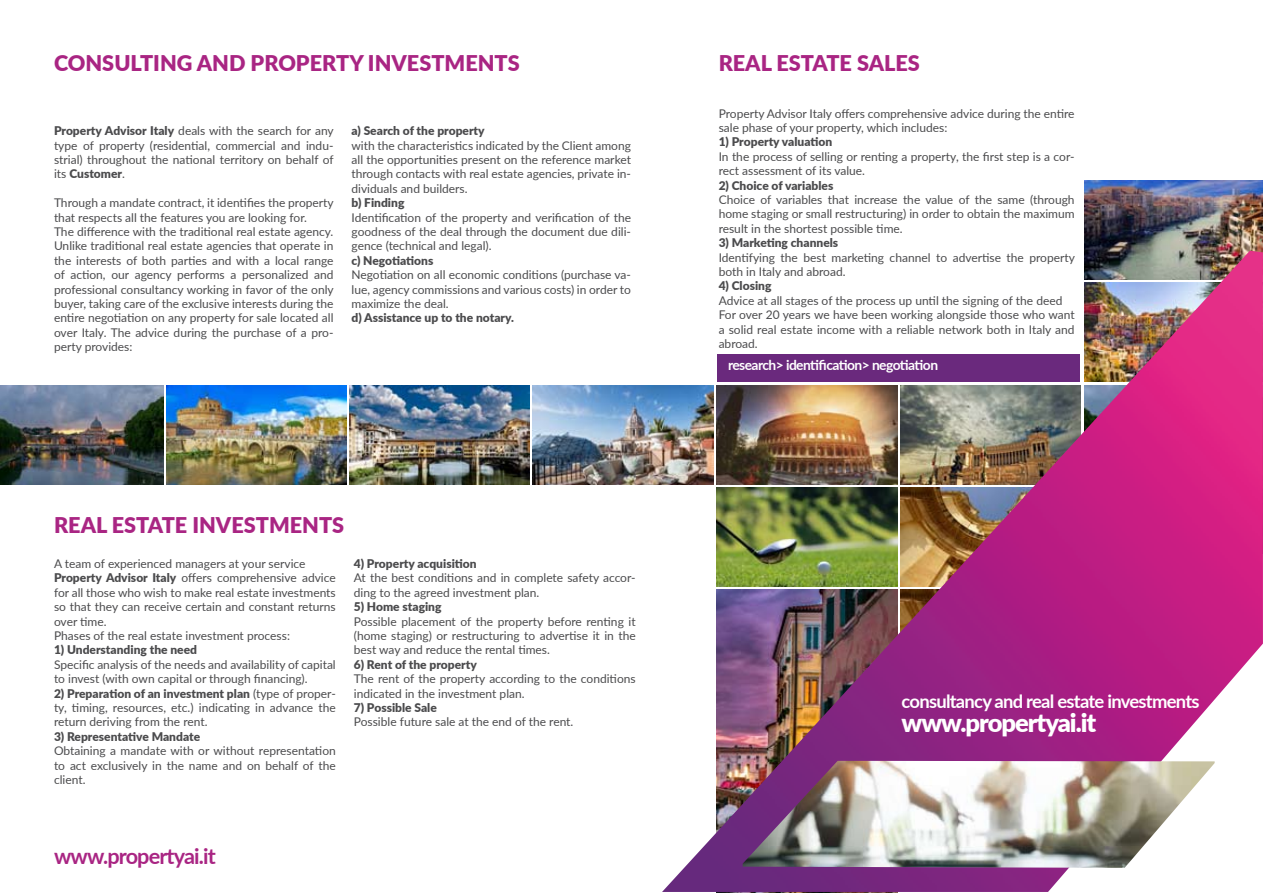
<style>
.page{position:relative;width:1263px;height:893px;background:#fff}
.page>*{position:absolute;margin:0;border:0;box-sizing:border-box;transform-origin:0 0}
.t1{font:900 25.5px "Lato";letter-spacing:-.04em;color:#fff}
.t2{font:900 21.6px "Lato";color:#a92583}
.t3{font:700 21.6px "Lato";letter-spacing:-.04em;color:#a92583}
.t4{font:700 18.45px "Lato";letter-spacing:-.04em;color:#fff}
.t5{font:700 13.8px "Lato";letter-spacing:-.04em;color:#fff}
.t6{font:12px/14.4px "Lato";color:#4b4b4d}
.t7{font:900 12px "Lato";color:#4b4b4d}
.s1{font-weight:900}
</style>
<div class="page">
<img style="left:1085px;top:180px;width:178px;height:71px">
<img style="left:533px;top:386px;width:129px;height:99px">
<img style="left:349px;top:386px;width:181px;height:99px">
<img style="left:166px;top:386px;width:181px;height:99px">
<img style="left:0;top:386px;width:164px;height:99px">
<img style="left:662px;top:251px;width:601px;height:641px">
<img style="left:743px;top:761px;width:472px;height:107px">
<h2 class="t2" style="left:54px;top:46px;width:439px">CONSULTING an d property investments</h2>
<p class="t6" style="left:54px;top:123px;width:281px;text-align:justify"><span class="s1">Property Advisor Italy</span> deals with the search for any type of property (residential, commercial and indu&shy;strial) throughout the national territory on behalf of its <span class="s1">Customer</span>.</p>
<p class="t6" style="left:54px;top:195px;width:281px">Through a mandate contract, it identifies the property that respects all the features you are looking for.<br>The difference with the traditional real estate agency.<br>Unlike traditional real estate agencies that operate in the interests of both parties and with a local range of action, our agency performs a personalized and professional consultancy working in favor of the only buyer, taking care of the exclusive interests during the entire negotiation on any property for sale located all over Italy. The advice during the purchase of a pro&shy;perty provides:</p>
<p class="t7" style="left:351px;top:122px;width:135px">a) Search of the property</p>
<p class="t6" style="left:351px;top:137px;width:281px;text-align:justify">with the characteristics indicated by the Client among all the opportunities present on the reference market through contacts with real estate agencies, private in&shy;dividuals and builders.</p>
<p class="t7" style="left:351px;top:194px;width:54px">b) Finding</p>
<p class="t6" style="left:351px;top:209px;width:281px;text-align:justify">Identification of the property and verification of the goodness of the deal through the document due dili&shy;gence (technical and legal).</p>
<p class="t7" style="left:351px;top:251px;width:83px">c) Negotiations</p>
<p class="t6" style="left:351px;top:267px;width:281px;text-align:justify">Negotiation on all economic conditions (purchase va&shy;lue, agency commissions and various costs) in order to maximize the deal.</p>
<p class="t7" style="left:351px;top:309px;width:164px">d) Assistance up to the notary.</p>
<h2 class="t2" style="left:54px;top:509px;width:292px">REAL ESTATE INVESTME NTS</h2>
<p class="t6" style="left:54px;top:556px;width:283px">A team of experienced managers at your service <span class="s1">Property Advisor Italy</span> offers comprehensive advice for all those who wish to make real estate investments so that they can receive certain and constant returns over time.<br>Phases of the real estate investment process:</p>
<p class="t7" style="left:54px;top:641px;width:145px">1) Understanding the need</p>
<p class="t6" style="left:54px;top:657px;width:283px">Specific analysis of the needs and availability of capital to invest (with own capital or through financing).</p>
<p class="t6" style="left:54px;top:685px;width:283px;text-align:justify"><span class="s1">2) Preparation of an investment plan</span> (type of proper&shy;ty, timing, resources, etc.) indicating in advance the return deriving from the rent.</p>
<p class="t7" style="left:54px;top:727px;width:148px">3) Representative Mandate</p>
<p class="t6" style="left:54px;top:743px;width:283px;text-align:justify">Obtaining a mandate with or without representation to act exclusively in the name and on behalf of the client.</p>
<p class="t7" style="left:354px;top:555px;width:124px">4) Property acquisition</p>
<p class="t6" style="left:354px;top:570px;width:283px">At the best conditions and in complete safety accor&shy;ding to the agreed investment plan.</p>
<p class="t7" style="left:354px;top:598px;width:89px">5) Home staging</p>
<p class="t6" style="left:354px;top:613px;width:283px;text-align:justify">Possible placement of the property before renting it (home staging) or restructuring to advertise it in the best way and reduce the rental times.</p>
<p class="t7" style="left:354px;top:655px;width:125px">6) Rent of the property</p>
<p class="t6" style="left:354px;top:671px;width:283px">The rent of the property according to the conditions indicated in the investment plan.</p>
<p class="t7" style="left:354px;top:699px;width:84px">7) Possible Sale</p>
<p class="t6" style="left:354px;top:714px;width:221px">Possible future sale at the end of the rent.</p>
<h2 class="t3" style="left:54px;top:840px;width:163px">www.propertyai.it</h2>
<h2 class="t2" style="left:719px;top:46px;width:200px">REAL ESTATE sal es</h2>
<p class="t6" style="left:719px;top:106px;width:357px">Property Advisor Italy offers comprehensive advice during the entire sale phase of your property, which includes:</p>
<p class="t7" style="left:719px;top:133px;width:115px">1) Property valuation</p>
<p class="t6" style="left:719px;top:149px;width:357px">In the process of selling or renting a property, the first step is a cor&shy;rect assessment of its value.</p>
<p class="t7" style="left:719px;top:176px;width:116px">2) Choice of variables</p>
<p class="t6" style="left:719px;top:192px;width:357px;text-align:justify">Choice of variables that increase the value of the same (through home staging or small restructuring) in order to obtain the maximum result in the shortest possible time.</p>
<p class="t7" style="left:719px;top:234px;width:121px">3) Marketing channels</p>
<p class="t6" style="left:719px;top:250px;width:358px">Identifying the best marketing channel to advertise the property both in Italy and abroad.</p>
<p class="t7" style="left:719px;top:277px;width:54px">4) Closing</p>
<p class="t6" style="left:719px;top:293px;width:357px">Advice at all stages of the process up until the signing of the deed For over 20 years we have been working alongside those who want a solid real estate income with a reliable network both in Italy and abroad.</p>
<p class="t5" style="left:728px;top:355px;width:212px">research&gt; identification&gt; negotiation</p>
<h3 class="t4" style="left:959px;top:681px;width:283px">consulenza e investimenti immobiliari</h3>
<h3 class="t4" style="left:901px;top:688px;width:299px">consultancy and real estate investments</h3>
<h1 class="t1" style="left:959px;top:697px;width:196px">www.propertyai.it</h1>
<h1 class="t1" style="left:901px;top:704px;width:196px">www.propertyai.it</h1>
</div>
